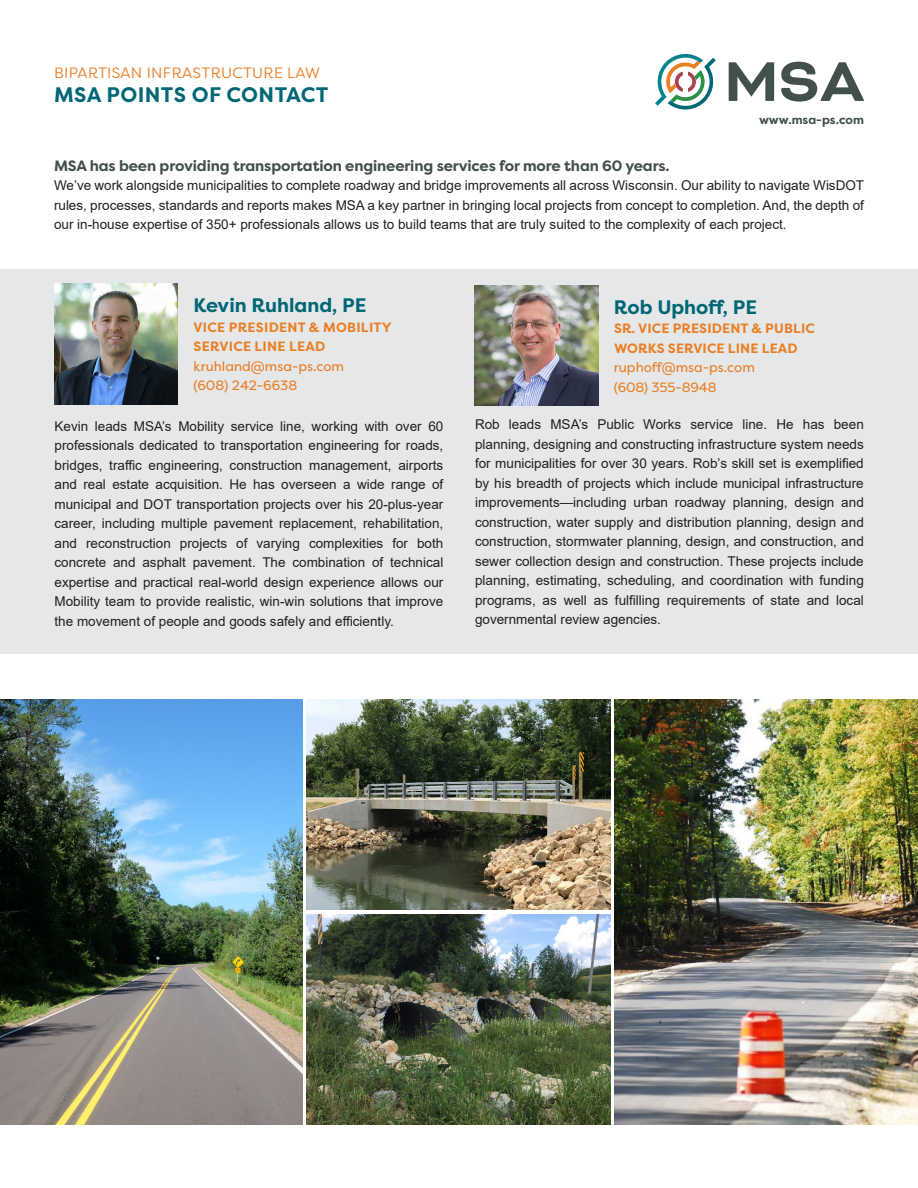
<style>
.page{position:relative;width:918px;height:1188px;background:#fff}
.page>*{position:absolute;margin:0;border:0;box-sizing:border-box;transform-origin:0 0}
.Heading_1{font:700 21px "Filson Pro";letter-spacing:.02em;color:#006777}
.All_Size_-_Name{font:700 19.5px "Filson Pro";color:#006777}
.Summary_Sentence_SOQ{font:700 15px "Filson Pro";letter-spacing:-.01em;color:#414f4e}
.H1_Service_Line{font:15px "Filson Pro";letter-spacing:.02em;color:#ea7e24}
.Body_Text{font:13.5px/19.5px "Arial";color:#231f20;text-align:justify}
.Body_Text_SOQ{font:13.5px/19.5px "Arial";color:#231f20;text-align:justify}
.All_Size_-_Roll{font:700 13.5px/19.5px "Filson Pro";letter-spacing:.01em;color:#ea7e24}
.All_Size_-_Roll-2{font:13.5px "Filson Pro";color:#ea7e24}
.t1{font:700 12px "Filson Pro";color:#414f4e}
</style>
<div class="page">
<svg style="left:655px;top:54px;width:61px;height:56px"></svg>
<svg style="left:729px;top:62px;width:45px;height:39px"></svg>
<svg style="left:781px;top:62px;width:83px;height:40px"></svg>
<div style="left:0;top:270px;width:918px;height:384px;background:#e6e7e9"></div>
<img style="left:54px;top:284px;width:124px;height:120px">
<img style="left:475px;top:285px;width:123px;height:121px">
<img style="left:307px;top:700px;width:303px;height:209px">
<img style="left:0;top:700px;width:302px;height:424px">
<img style="left:615px;top:700px;width:303px;height:424px">
<img style="left:307px;top:915px;width:303px;height:209px">
<p class="H1_Service_Line" style="left:54px;top:63px;width:267px">BIPARTISAN INFRASTRUCTURE LAW</p>
<p class="Heading_1" style="left:54px;top:81px;width:276px">MSA POINTS OF CONTACT</p>
<p class="t1" style="left:759px;top:112px;width:106px">www.msa-ps.com</p>
<p class="Summary_Sentence_SOQ" style="left:54px;top:156px;width:617px">MSA has been providing transportation engineering services for more than 60 years.</p>
<p class="Body_Text_SOQ" style="left:54px;top:176px;width:812px">We’ve work alongside municipalities to complete roadway and bridge improvements all across Wisconsin. Our ability to navigate WisDOT rules, processes, standards and reports makes MSA a key partner in bringing local projects from concept to completion. And, the depth of our in-house expertise of 350+ professionals allows us to build teams that are truly suited to the complexity of each project.</p>
<p class="All_Size_-_Name" style="left:193px;top:293px;width:174px">Kevin Ruhland, PE</p>
<p class="All_Size_-_Roll" style="left:194px;top:318px;width:200px">VICE PRESIDENT &amp; MOBILITY<br>SERVICE LINE LEAD</p>
<p class="All_Size_-_Roll-2" style="left:193px;top:357px;width:152px">kruhland@msa-ps.com</p>
<p class="All_Size_-_Roll-2" style="left:193px;top:377px;width:105px">(608) 242-6638</p>
<p class="All_Size_-_Name" style="left:614px;top:295px;width:145px">Rob Uphoff, PE</p>
<p class="All_Size_-_Roll" style="left:614px;top:319px;width:202px">SR. VICE PRESIDENT &amp; PUBLIC<br>WORKS SERVICE LINE LEAD</p>
<p class="All_Size_-_Roll-2" style="left:614px;top:359px;width:142px">ruphoff@msa-ps.com</p>
<p class="All_Size_-_Roll-2" style="left:614px;top:378px;width:104px">(608) 355-8948</p>
<p class="Body_Text" style="left:55px;top:416px;width:390px">Kevin leads MSA’s Mobility service line, working with over 60 professionals dedicated to transportation engineering for roads, bridges, traffic engineering, construction management, airports and real estate acquisition. He has overseen a wide range of municipal and DOT transportation projects over his 20-plus-year career, including multiple pavement replacement, rehabilitation, and reconstruction projects of varying complexities for both concrete and asphalt pavement. The combination of technical expertise and practical real-world design experience allows our Mobility team to provide realistic, win-win solutions that improve the movement of people and goods safely and efficiently.</p>
<p class="Body_Text" style="left:475px;top:415px;width:390px">Rob leads MSA’s Public Works service line. He has been planning, designing and constructing infrastructure system needs for municipalities for over 30 years. Rob’s skill set is exemplified by his breadth of projects which include municipal infrastructure improvements—including urban roadway planning, design and construction, water supply and distribution planning, design and construction, stormwater planning, design, and construction, and sewer collection design and construction. These projects include planning, estimating, scheduling, and coordination with funding programs, as well as fulfilling requirements of state and local governmental review agencies.</p>
</div>
